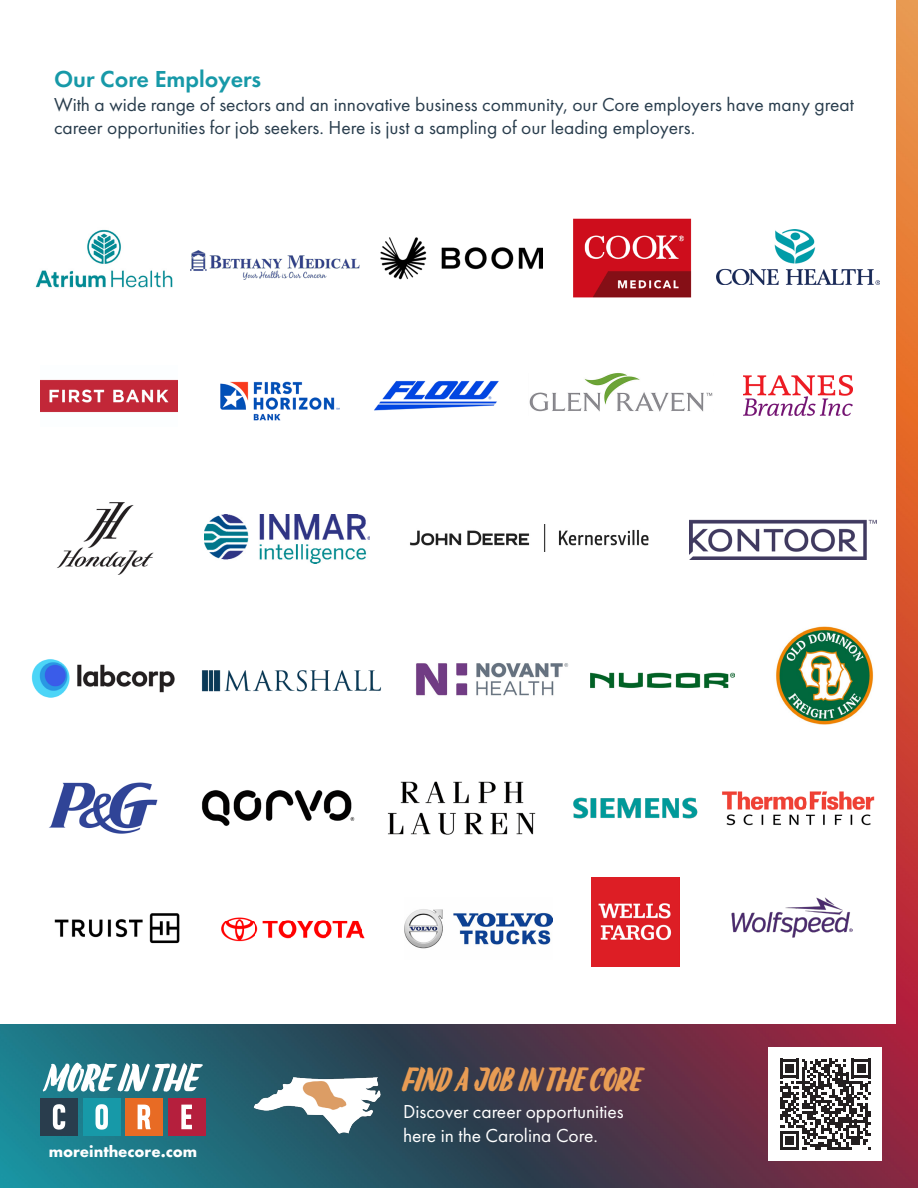
<style>
.page{position:relative;width:918px;height:1188px;background:#fff}
.page>*{position:absolute;margin:0;border:0;box-sizing:border-box;transform-origin:0 0}
.t1{font:italic 700 36px "Liebe Doris";color:#e89c54}
.t2{font:600 24px "Futura PT";color:#1799a8}
.t3{font:19.5px/23.4px "Futura PT";color:#293d4d}
.t4{font:19.5px/23.4px "Futura PT";color:#fff}
.t5{font:700 16.5px "Futura PT";color:#fff}
</style>
<div class="page">
<img style="left:0;top:0;width:918px;height:1188px">
<div style="left:0;top:0;width:895px;height:1024px;background:#fff"></div>
<div style="left:769px;top:1048px;width:113px;height:113px;background:#fff"></div>
<svg style="left:780px;top:1059px;width:91px;height:91px"></svg>
<img style="left:380px;top:237px;width:163px;height:43px">
<img style="left:573px;top:218px;width:119px;height:80px">
<img style="left:529px;top:373px;width:184px;height:39px">
<img style="left:743px;top:376px;width:109px;height:40px">
<img style="left:57px;top:503px;width:97px;height:71px">
<img style="left:204px;top:515px;width:166px;height:48px">
<img style="left:410px;top:525px;width:239px;height:26px">
<img style="left:31px;top:659px;width:144px;height:39px">
<img style="left:416px;top:662px;width:153px;height:34px">
<img style="left:776px;top:626px;width:98px;height:99px">
<img style="left:690px;top:520px;width:187px;height:39px">
<img style="left:49px;top:782px;width:109px;height:52px">
<img style="left:201px;top:790px;width:154px;height:36px">
<img style="left:387px;top:781px;width:149px;height:54px">
<img style="left:722px;top:791px;width:153px;height:34px">
<img style="left:221px;top:917px;width:144px;height:25px">
<img style="left:404px;top:909px;width:148px;height:40px">
<img style="left:591px;top:877px;width:89px;height:89px">
<img style="left:201px;top:670px;width:180px;height:22px">
<img style="left:35px;top:229px;width:138px;height:59px">
<img style="left:716px;top:229px;width:164px;height:55px">
<img style="left:590px;top:672px;width:144px;height:17px">
<img style="left:573px;top:797px;width:125px;height:22px">
<img style="left:732px;top:898px;width:120px;height:39px">
<img style="left:191px;top:250px;width:169px;height:30px">
<img style="left:374px;top:380px;width:125px;height:31px">
<img style="left:54px;top:913px;width:126px;height:31px">
<img style="left:220px;top:381px;width:120px;height:40px">
<img style="left:40px;top:379px;width:138px;height:34px">
<img style="left:232px;top:1063px;width:169px;height:82px">
<div style="left:41px;top:1098px;width:37px;height:38px;background:#293d4d"></div>
<div style="left:83px;top:1098px;width:37px;height:38px;background:#1799a8"></div>
<div style="left:126px;top:1098px;width:37px;height:38px;background:#e86b24"></div>
<div style="left:168px;top:1098px;width:37px;height:38px;background:#b51f3d"></div>
<svg style="left:53px;top:1104px;width:12px;height:26px"></svg>
<svg style="left:96px;top:1104px;width:12px;height:26px"></svg>
<svg style="left:138px;top:1105px;width:13px;height:24px"></svg>
<svg style="left:181px;top:1105px;width:11px;height:24px"></svg>
<svg style="left:43px;top:1062px;width:160px;height:30px"></svg>
<p class="t2" style="left:54px;top:64px;width:209px">Our Core Employers</p>
<p class="t3" style="left:54px;top:92px;width:801px">With a wide range of sectors and an innovative business community, our Core employers have many great career opportunities for job seekers. Here is just a sampling of our leading employers.</p>
<p class="t5" style="left:49px;top:1141px;width:150px">moreinthecore.com</p>
<p class="t1" style="left:403px;top:1057px;width:202px">FIND A JOB IN THE CORE</p>
<p class="t4" style="left:403px;top:1100px;width:222px">Discover career opportunities here in the Carolina Core.</p>
</div>
